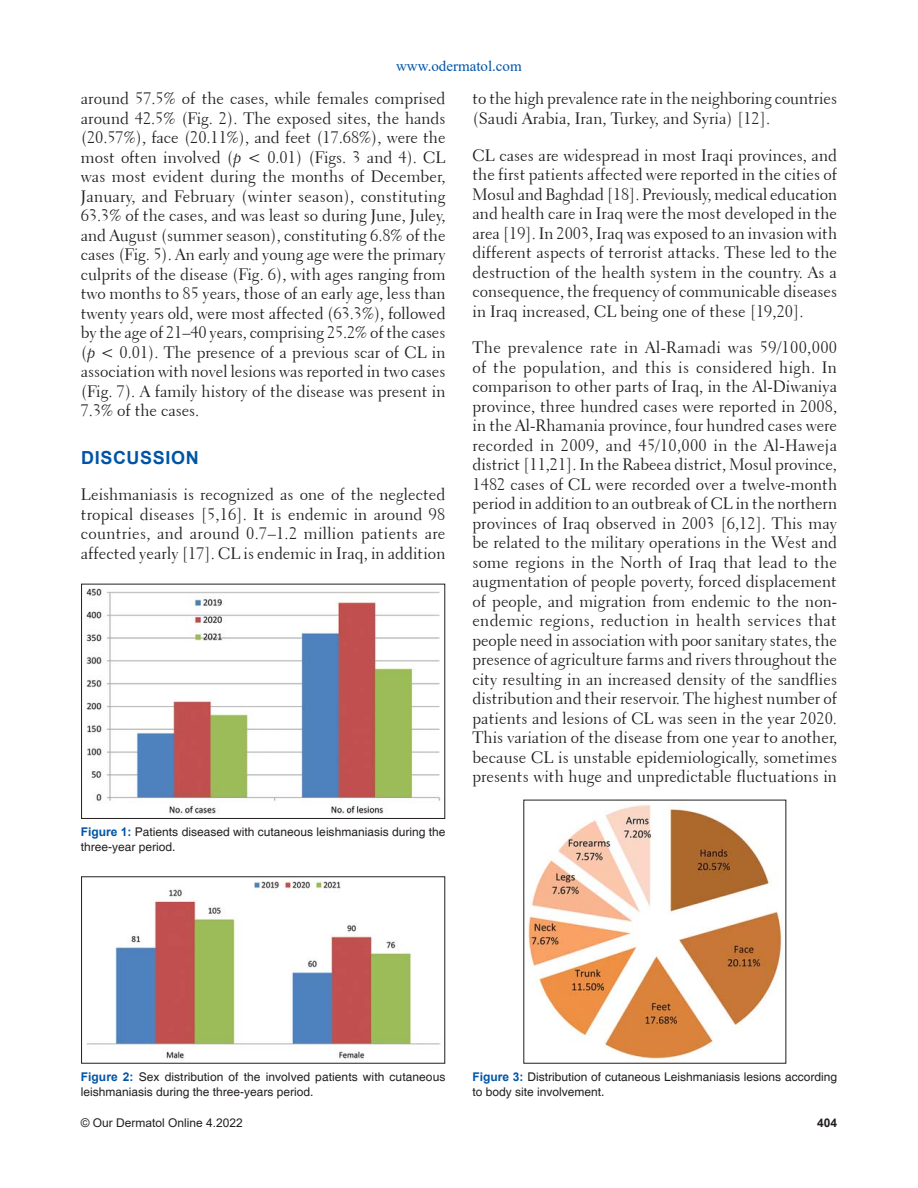
<style>
.page{position:relative;width:918px;height:1188px;background:#fff}
.page>*{position:absolute;margin:0;border:0;box-sizing:border-box;transform-origin:0 0}
.t1{font:700 18px "Arial";letter-spacing:.035em;color:#0054a6}
.t2{font:16.5px/19.5px "Transitional 521 BT Roman A";color:#231f20;text-align:justify}
.t3{font:15px "Times New Roman";color:#0054a6}
.t4{font:12px/15px "Helvetica";color:#231f20}
.t5{font:12px "Arial";color:#231f20}
.t6{font:700 12px "Arial";color:#231f20}
.s1{font-family:"Transitional 521 BT Cursive A"}
.s2{font-family:"Arial";font-weight:700;color:#0054a6}
</style>
<div class="page">
<img style="left:86px;top:588px;width:355px;height:226px">
<div style="left:81px;top:584px;width:364px;height:235px;border:1px solid #231f20"></div>
<img style="left:86px;top:881px;width:355px;height:178px">
<img style="left:528px;top:805px;width:254px;height:254px">
<p class="t3" style="left:396px;top:58px;width:127px">www.odermatol.com</p>
<p class="t2" style="left:81px;top:89px;width:366px">around 57.5% of the cases, while females comprised around 42.5% (Fig. 2). The exposed sites, the hands (20.57%), face (20.11%), and feet (17.68%), were the most often involved (<span class="s1">p</span> &lt; 0.01) (Figs. 3 and 4). CL was most evident during the months of December, January, and February (winter season), constituting 63.3% of the cases, and was least so during June, Juley, and August (summer season), constituting 6.8% of the cases (Fig. 5). An early and young age were the primary culprits of the disease (Fig. 6), with ages ranging from two months to 85 years, those of an early age, less than twenty years old, were most affected (63.3%), followed by the age of 21–40 years, comprising 25.2% of the cases (<span class="s1">p</span> &lt; 0.01). The presence of a previous scar of CL in association with novel lesions was reported in two cases (Fig. 7). A family history of the disease was present in 7.3% of the cases.</p>
<p class="t1" style="left:81px;top:447px;width:119px">DISCUSSION</p>
<p class="t2" style="left:81px;top:485px;width:366px">Leishmaniasis is recognized as one of the neglected tropical diseases [5,16]. It is endemic in around 98 countries, and around 0.7–1.2 million patients are affected yearly [17]. CL is endemic in Iraq, in addition</p>
<p class="t4" style="left:81px;top:825px;width:366px"><span class="s2">Figure 1:</span> Patients diseased with cutaneous leishmaniasis during the three-year period.</p>
<p class="t2" style="left:473px;top:89px;width:366px">to the high prevalence rate in the neighboring countries (Saudi Arabia, Iran, Turkey, and Syria) [12].</p>
<p class="t2" style="left:473px;top:145px;width:366px">CL cases are widespread in most Iraqi provinces, and the first patients affected were reported in the cities of Mosul and Baghdad [18]. Previously, medical education and health care in Iraq were the most developed in the area [19]. In 2003, Iraq was exposed to an invasion with different aspects of terrorist attacks. These led to the destruction of the health system in the country. As a consequence, the frequency of communicable diseases in Iraq increased, CL being one of these [19,20].</p>
<p class="t2" style="left:473px;top:338px;width:366px">The prevalence rate in Al-Ramadi was 59/100,000 of the population, and this is considered high. In comparison to other parts of Iraq, in the Al-Diwaniya province, three hundred cases were reported in 2008, in the Al-Rhamania province, four hundred cases were recorded in 2009, and 45/10,000 in the Al-Haweja district [11,21]. In the Rabeea district, Mosul province, 1482 cases of CL were recorded over a twelve-month period in addition to an outbreak of CL in the northern provinces of Iraq observed in 2003 [6,12]. This may be related to the military operations in the West and some regions in the North of Iraq that lead to the augmentation of people poverty, forced displacement of people, and migration from endemic to the non&shy;endemic regions, reduction in health services that people need in association with poor sanitary states, the presence of agriculture farms and rivers throughout the city resulting in an increased density of the sandflies distribution and their reservoir. The highest number of patients and lesions of CL was seen in the year 2020.<br>This variation of the disease from one year to another, because CL is unstable epidemiologically, sometimes presents with huge and unpredictable fluctuations in</p>
<p class="t4" style="left:81px;top:1069px;width:366px"><span class="s2">Figure 2:</span> Sex distribution of the involved patients with cutaneous leishmaniasis during the three-years period.</p>
<p class="t4" style="left:472px;top:1069px;width:366px"><span class="s2">Figure 3:</span> Distribution of cutaneous Leishmaniasis lesions according to body site involvement.</p>
<p class="t5" style="left:81px;top:1116px;width:164px">© Our Dermatol Online 4.2022</p>
<p class="t6" style="left:817px;top:1116px;width:22px">404</p>
</div>
